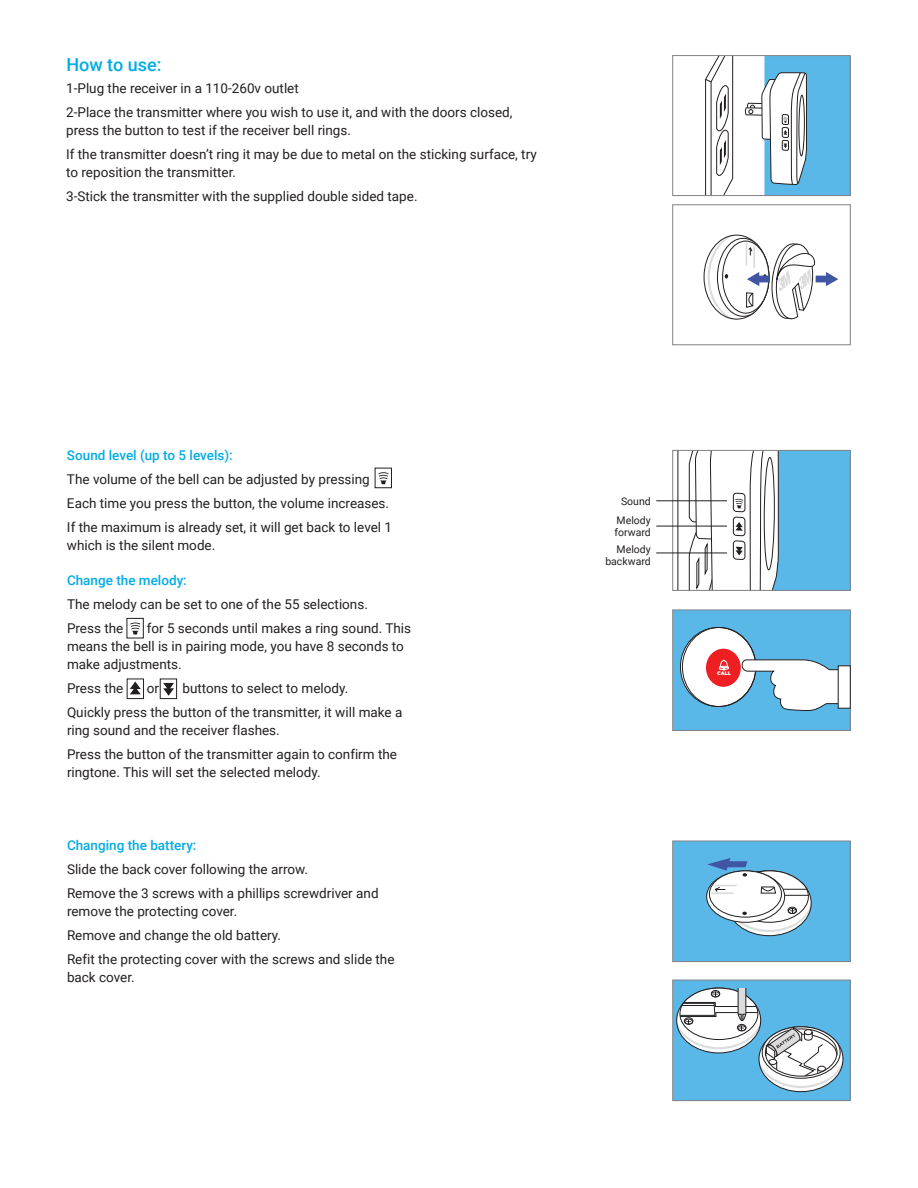
<style>
.page{position:relative;width:918px;height:1188px;background:#fff}
.page>*{position:absolute;margin:0;border:0;box-sizing:border-box;transform-origin:0 0}
.t1{font:500 18px "Roboto";color:#03ace4}
.t2{font:13.5px/24px "Roboto";color:#231f20}
.t3{font:500 13.5px "Roboto";color:#03ace4}
.t4{font:10.5px/18.8px "Roboto";color:#231f20;text-align:center}
.t5{font:900 5.1px "Montserrat";color:#fff}
</style>
<div class="page">
<div style="left:673px;top:450px;width:177px;height:141px;background:#5ab8e8"></div>
<svg style="left:669px;top:452px;width:110px;height:137px;background:#e3e3e3"></svg>
<svg style="left:130px;top:682px;width:11px;height:12px"></svg>
<div style="left:127px;top:679px;width:17px;height:20px;border:1px solid #231f20"></div>
<svg style="left:163px;top:683px;width:11px;height:13px"></svg>
<div style="left:160px;top:679px;width:17px;height:20px;border:1px solid #231f20"></div>
<svg style="left:378px;top:472px;width:11px;height:12px"></svg>
<div style="left:375px;top:468px;width:17px;height:20px;border:1px solid #231f20"></div>
<svg style="left:130px;top:623px;width:10px;height:12px"></svg>
<div style="left:127px;top:618px;width:17px;height:20px;border:1px solid #231f20"></div>
<div style="left:673px;top:56px;width:177px;height:140px;background:#5ab8e8"></div>
<svg style="left:674px;top:57px;width:133px;height:137px;background:#dde4e9"></svg>
<div style="left:672px;top:55px;width:179px;height:141px;border:1px solid #808285"></div>
<div style="left:672px;top:204px;width:179px;height:141px;border:1px solid #808285"></div>
<div style="left:672px;top:450px;width:179px;height:141px;border:1px solid #808285"></div>
<div style="left:673px;top:841px;width:177px;height:121px;background:#5ab8e8"></div>
<div style="left:672px;top:841px;width:179px;height:121px;border:1px solid #808285"></div>
<div style="left:673px;top:980px;width:177px;height:121px;background:#5ab8e8"></div>
<div style="left:672px;top:980px;width:179px;height:121px;border:1px solid #808285"></div>
<svg style="left:708px;top:235px;width:110px;height:85px"></svg>
<div style="left:816px;top:276px;width:12px;height:6px;background:#4055a4"></div>
<svg style="left:826px;top:272px;width:12px;height:14px"></svg>
<svg style="left:706px;top:858px;width:105px;height:74px"></svg>
<div style="left:673px;top:610px;width:177px;height:121px;background:#5ab8e8"></div>
<div style="left:672px;top:610px;width:179px;height:121px;border:1px solid #808285"></div>
<svg style="left:677px;top:987px;width:166px;height:101px"></svg>
<hr style="left:656px;top:501px;width:71px;height:1px;background:#231f20">
<hr style="left:656px;top:526px;width:71px;height:1px;background:#231f20">
<hr style="left:656px;top:553px;width:71px;height:1px;background:#231f20">
<div style="left:680px;top:628px;width:76px;height:79px;background:#fff;border-radius:50%"></div>
<div style="left:706px;top:649px;width:35px;height:38px;background:#ee1f23;border-radius:50%"></div>
<svg style="left:718px;top:660px;width:11px;height:11px"></svg>
<svg style="left:739px;top:659px;width:99px;height:52px"></svg>
<div style="left:838px;top:665px;width:13px;height:44px;background:#fff;border:1px solid #231f20"></div>
<h1 class="t1" style="left:66px;top:52px;width:97px">How to use:</h1>
<p class="t2" style="left:66px;top:76px;width:448px">1-Plug the receiver in a 110-260v outlet<br>2-Place the transmitter where you wish to use it, and with the doors closed,</p>
<p class="t2" style="left:66px;top:118px;width:472px">press the button to test if the receiver bell rings.<br>If the transmitter doesn’t ring it may be due to metal on the sticking surface, try</p>
<p class="t2" style="left:66px;top:160px;width:353px">to reposition the transmitter.<br>3-Stick the transmitter with the supplied double sided tape.</p>
<p class="t3" style="left:67px;top:445px;width:167px">Sound level (up to 5 levels):</p>
<p class="t2" style="left:67px;top:466px;width:327px">The volume of the bell can be adjusted by pressing<br>Each time you press the button, the volume increases.<br>If the maximum is already set, it will get back to level 1</p>
<p class="t2" style="left:67px;top:532px;width:150px">which is the silent mode.</p>
<p class="t3" style="left:67px;top:571px;width:121px">Change the melody:</p>
<p class="t2" style="left:67px;top:592px;width:302px">The melody can be set to one of the 55 selections.<br>Press the</p>
<p class="t2" style="left:67px;top:619px;width:346px;line-height:18px;text-indent:80px">for 5 seconds until makes a ring sound. This means the bell is in pairing mode, you have 8 seconds to make adjustments.</p>
<p class="t2" style="left:67px;top:676px;width:58px">Press the</p>
<p class="t2" style="left:147px;top:676px;width:14px">or</p>
<p class="t2" style="left:67px;top:676px;width:337px;text-indent:115px">buttons to select to melody.<br>Quickly press the button of the transmitter, it will make a</p>
<p class="t2" style="left:67px;top:718px;width:332px">ring sound and the receiver flashes.<br>Press the button of the transmitter again to confirm the</p>
<p class="t2" style="left:67px;top:760px;width:255px">ringtone. This will set the selected melody.</p>
<p class="t3" style="left:67px;top:835px;width:131px">Changing the battery:</p>
<p class="t2" style="left:67px;top:856px;width:313px">Slide the back cover following the arrow.<br>Remove the 3 screws with a phillips screwdriver and</p>
<p class="t2" style="left:67px;top:898px;width:329px">remove the protecting cover.<br>Remove and change the old battery.<br>Refit the protecting cover with the screws and slide the</p>
<p class="t2" style="left:67px;top:964px;width:69px">back cover.</p>
<p class="t4" style="left:617px;top:492px;width:36px">Sound<br>Melody</p>
<p class="t4" style="left:615px;top:523px;width:38px;line-height:17.1px;text-align:left">forward<br>Melody</p>
<p class="t4" style="left:605px;top:552px;width:47px">backward</p>
<p class="t5" style="left:717px;top:669px;width:15px">CALL</p>
</div>
